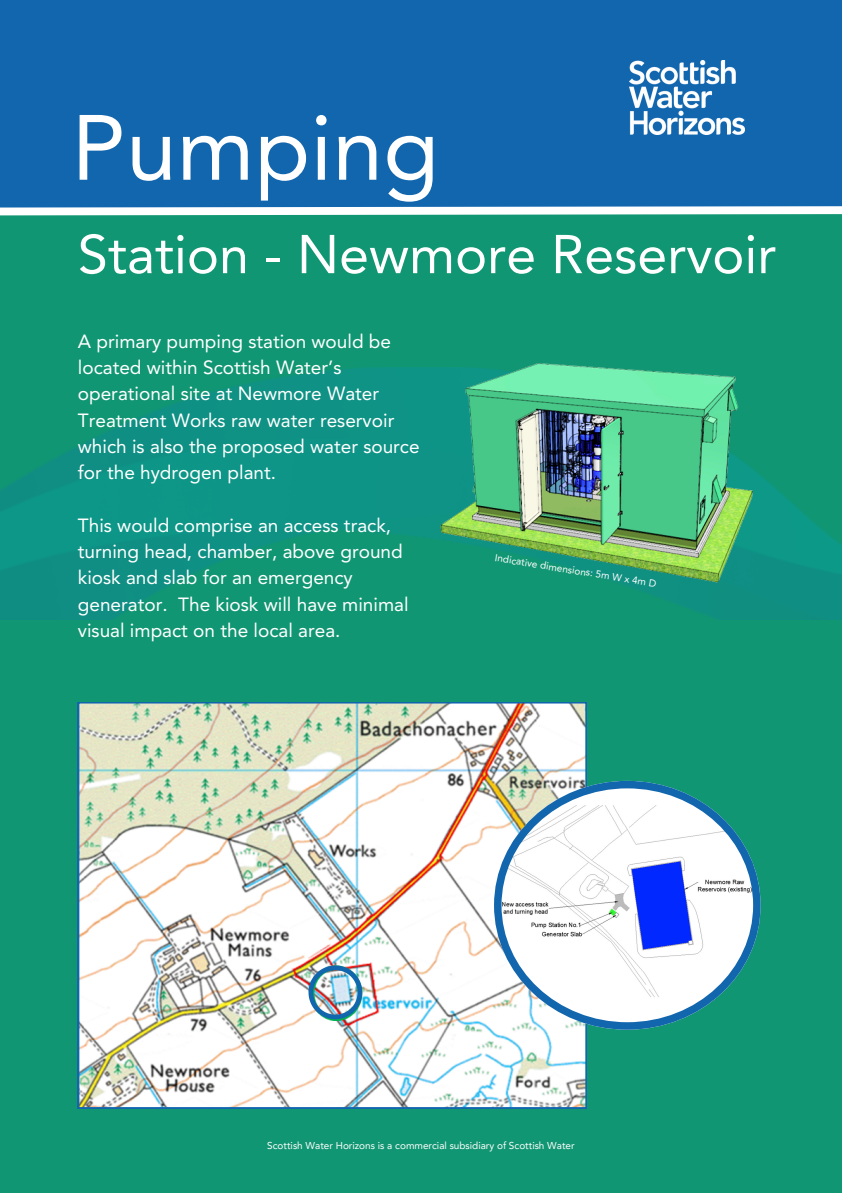
<style>
.page{position:relative;width:842px;height:1193px;background:#fff}
.page>*{position:absolute;margin:0;border:0;box-sizing:border-box;transform-origin:0 0}
.t1{font:91.4px "Avenir LT Std";color:#fff}
.t2{font:54px "Avenir LT Std";color:#fff}
.t3{font:19px/26.2px "Avenir LT Std";color:#fff}
.t4{font:10px "Avenir LT Pro";color:#fff}
</style>
<div class="page">
<div style="left:0;top:0;width:842px;height:1192px;background:#1266ae"></div>
<div style="left:0;top:211px;width:842px;height:981px;background:#119673"></div>
<img style="left:0;top:367px;width:842px;height:252px">
<svg style="left:0;top:206px;width:842px;height:10px;background:#cce4e6"></svg>
<img style="left:435px;top:363px;width:330px;height:228px">
<img style="left:78px;top:702px;width:509px;height:406px">
<svg style="left:494px;top:780px;width:267px;height:249px;background:#b9d2e0"></svg>
<img style="left:630px;top:60px;width:115px;height:74px">
<img style="left:308px;top:965px;width:54px;height:53px">
<h2 class="t1" style="left:72px;top:111px;width:369px">Pumping</h2>
<h3 class="t2" style="left:78px;top:232px;width:700px">Station - Newmore Reservoir</h3>
<h3 class="t3" style="left:78px;top:330px;width:343px">A primary pumping station would be located within Scottish Water’s operational site at Newmore Water Treatment Works raw water reservoir which is also the proposed water source for the hydrogen plant.</h3>
<p class="t3" style="left:78px;top:513px;width:332px">This would comprise an access track, turning head, chamber, above ground kiosk and slab for an emergency generator. The kiosk will have minimal visual impact on the local area.</p>
<p class="t4" style="left:496px;top:553px;width:165px;rotate:9deg">Indicative dimensions: 5m W x 4m D</p>
<p class="t4" style="left:267px;top:1140px;width:309px">Scottish Water Horizons is a commercial subsidiary of Scottish Water</p>
</div>
